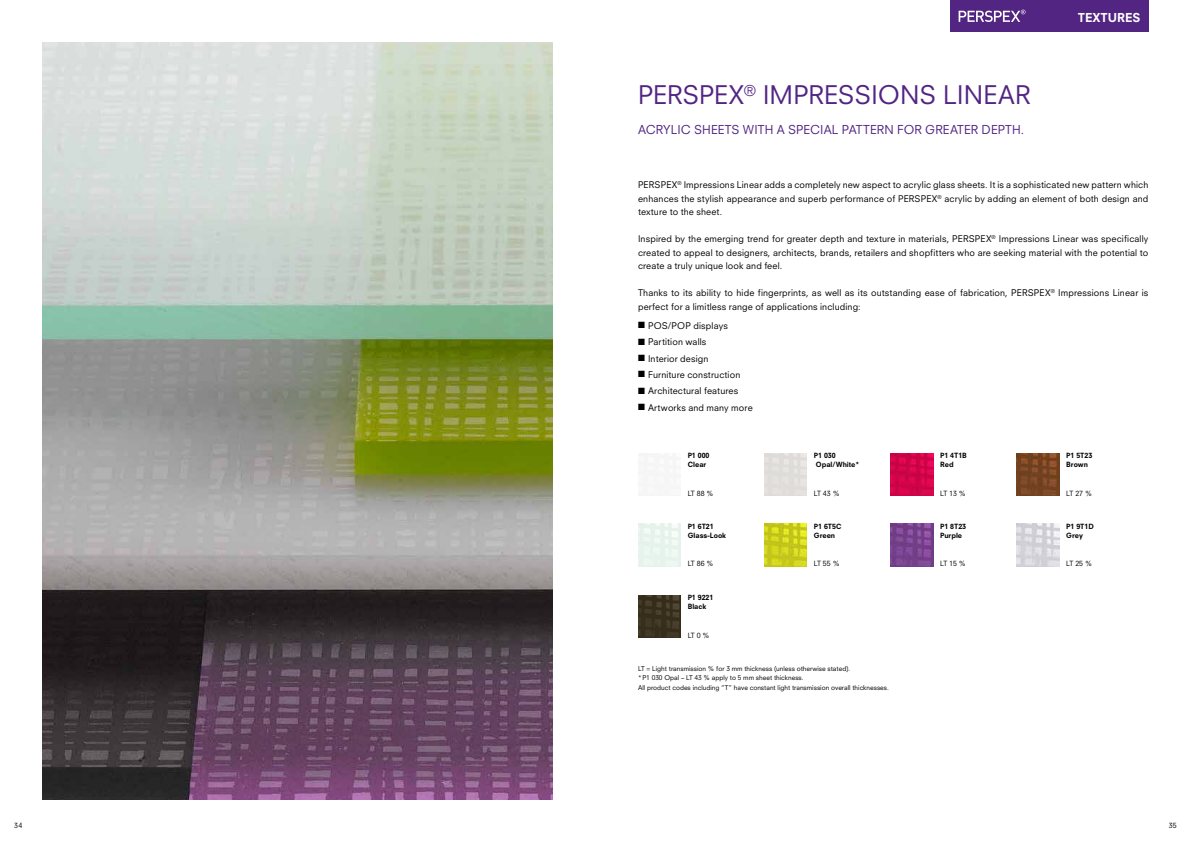
<style>
.page{position:relative;width:1191px;height:842px;background:#fff}
.page>*{position:absolute;margin:0;border:0;box-sizing:border-box;transform-origin:0 0}
.t1{font:25px "Neuzeit SLT Std";color:#522583}
.t2{font:12px "Neuzeit SLT Std";letter-spacing:.005em;color:#522583}
.t3{font:800 12px "Neuzeit SLT Std";color:#fff}
.t4{font:9px/13.5px "Neuzeit SLT Std";letter-spacing:.015em;color:#000;text-align:justify}
.t5{font:800 7px/8.4px "Neuzeit SLT Std";color:#000}
.t6{font:7px "Neuzeit SLT Std";color:#000}
.t7{font:6.5px/9.3px "Neuzeit SLT Std";color:#000}
</style>
<div class="page">
<img style="left:43px;top:43px;width:510px;height:756px">
<div style="left:950px;top:0;width:198px;height:31px;background:#522583"></div>
<svg style="left:958px;top:10px;width:67px;height:12px"></svg>
<img style="left:638px;top:453px;width:26px;height:33px">
<img style="left:638px;top:524px;width:42px;height:42px">
<img style="left:638px;top:595px;width:42px;height:43px">
<img style="left:764px;top:453px;width:43px;height:43px">
<img style="left:764px;top:524px;width:43px;height:42px">
<img style="left:890px;top:453px;width:43px;height:43px">
<img style="left:890px;top:524px;width:43px;height:42px">
<img style="left:1016px;top:453px;width:43px;height:43px">
<img style="left:1016px;top:524px;width:43px;height:42px">
<h1 class="t1" style="left:638px;top:79px;width:394px">PERSPEX<sup>®</sup> IMPRESSIONS LINEAR</h1>
<h2 class="t2" style="left:638px;top:122px;width:388px">ACRYLIC SHEETS WITH A SPECIAL PATTERN FOR GREATER DEPTH.</h2>
<h2 class="t3" style="left:1077px;top:10px;width:64px">TEXTURES</h2>
<p class="t4" style="left:638px;top:178px;width:512px">PERSPEX<sup>®</sup> Impressions Linear adds a completely new aspect to acrylic glass sheets. It is a sophisticated new pattern which enhances the stylish appearance and superb performance of PERSPEX<sup>®</sup> acrylic by adding an element of both design and texture to the sheet.</p>
<p class="t4" style="left:638px;top:232px;width:512px">Inspired by the emerging trend for greater depth and texture in materials, PERSPEX<sup>®</sup> Impressions Linear was specifically created to appeal to designers, architects, brands, retailers and shopfitters who are seeking material with the potential to create a truly unique look and feel.</p>
<p class="t4" style="left:638px;top:286px;width:512px">Thanks to its ability to hide fingerprints, as well as its outstanding ease of fabrication, PERSPEX<sup>®</sup> Impressions Linear is perfect for a limitless range of applications including:</p>
<p class="t4" style="left:638px;top:319px;width:91px">■ POS/POP displays</p>
<p class="t4" style="left:638px;top:335px;width:70px">■ Partition walls</p>
<p class="t4" style="left:638px;top:351px;width:72px">■ Interior design</p>
<p class="t4" style="left:638px;top:368px;width:104px">■ Furniture construction</p>
<p class="t4" style="left:638px;top:384px;width:102px">■ Architectural features</p>
<p class="t4" style="left:638px;top:400px;width:116px">■ Artworks and many more</p>
<p class="t5" style="left:687px;top:452px;width:23px">P1 000<br>Clear</p>
<p class="t6" style="left:687px;top:489px;width:27px">LT 88 %</p>
<p class="t5" style="left:687px;top:522px;width:40px">P1 6T21<br>Glass-Look</p>
<p class="t6" style="left:687px;top:559px;width:27px">LT 86 %</p>
<p class="t5" style="left:687px;top:594px;width:27px">P1 9221<br>Black</p>
<p class="t6" style="left:687px;top:631px;width:23px">LT 0 %</p>
<p class="t5" style="left:814px;top:452px;width:47px">P1 030<br>Opal/White*</p>
<p class="t6" style="left:814px;top:489px;width:27px">LT 43 %</p>
<p class="t5" style="left:814px;top:522px;width:29px">P1 6T5C<br>Green</p>
<p class="t6" style="left:814px;top:559px;width:27px">LT 55 %</p>
<p class="t7" style="left:638px;top:664px;width:252px">LT = Light transmission % for 3 mm thickness (unless otherwise stated).<br>*P1 030 Opal – LT 43 % apply to 5 mm sheet thickness.<br>All product codes including “T” have constant light transmission overall thicknesses.</p>
<p class="t5" style="left:940px;top:452px;width:28px">P1 4T1B<br>Red</p>
<p class="t6" style="left:940px;top:489px;width:27px">LT 13 %</p>
<p class="t5" style="left:940px;top:522px;width:28px">P1 8T23<br>Purple</p>
<p class="t6" style="left:940px;top:559px;width:27px">LT 15 %</p>
<p class="t5" style="left:1066px;top:452px;width:28px">P1 5T23<br>Brown</p>
<p class="t6" style="left:1066px;top:489px;width:27px">LT 27 %</p>
<p class="t5" style="left:1066px;top:522px;width:29px">P1 9T1D<br>Grey</p>
<p class="t6" style="left:1066px;top:559px;width:27px">LT 25 %</p>
<p class="t6" style="left:14px;top:821px;width:10px">34</p>
<p class="t6" style="left:1168px;top:821px;width:10px">35</p>
</div>
